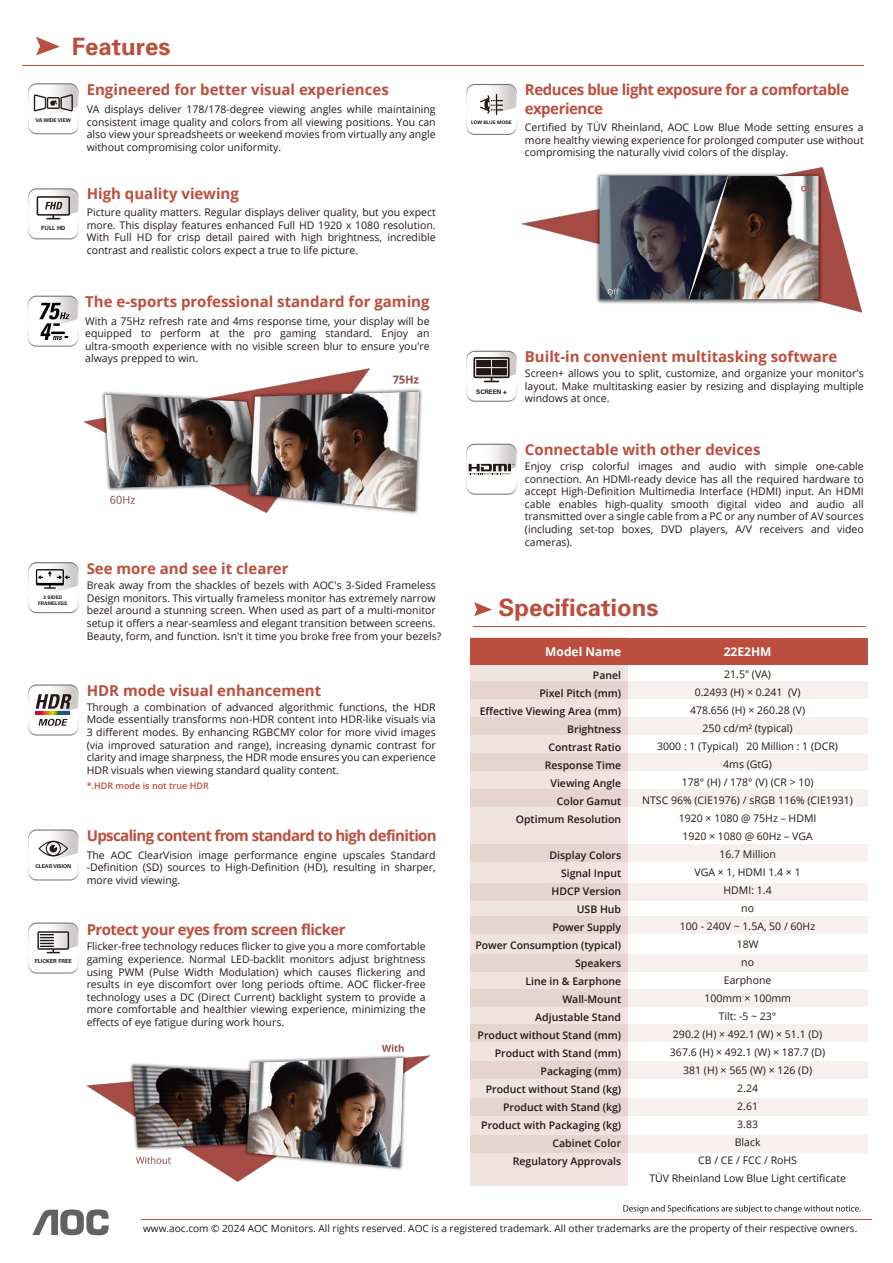
<style>
.page{position:relative;width:893px;height:1263px;background:#fff}
.page>*{position:absolute;margin:0;border:0;box-sizing:border-box;transform-origin:0 0}
.t1{font:700 24px "Univers";color:#bc4e3d}
.t2{font:700 15px "Open Sans";color:#bc4e3d}
.t3{font:700 15px/18.6px "Open Sans";letter-spacing:-.03em;color:#bc4e3d}
.t4{font:700 15px "Open Sans";letter-spacing:-.04em;color:#bc4e3d}
.t5{font:700 12px "Open Sans";color:#fff}
.t6{font:10.5px/12.6px "Open Sans";color:#221815;text-align:justify}
.t7{font:600 10.5px/18px "Open Sans";color:#221815;text-align:right}
.t8{font:10.05px "Open Sans";color:#221815}
.t9{font:600 9px "Open Sans";color:#bc4e3d}
.t10{font:700 6.3px "Univers LT Std";color:#221815}
.t11{font:700 5.85px "Univers LT Std";color:#221815}
.t12{font:700 5.55px "Univers LT Std";color:#221815}
.t13{font:700 5.25px "Univers LT Std";color:#221815}
.t14{font:700 5.1px "Univers LT Std";color:#221815}
.t15{font:700 4.8px/5.8px "Univers LT Std";color:#221815;text-align:center}
</style>
<div class="page">
<hr style="left:473px;top:626px;width:393px;height:1px;background:#bc4e3d">
<hr style="left:22px;top:65px;width:842px;height:1px;background:#bc4e3d">
<hr style="left:141px;top:1219px;width:731px;height:1px;background:#bc4e3d">
<svg style="left:36px;top:37px;width:24px;height:18px"></svg>
<svg style="left:474px;top:602px;width:18px;height:14px"></svg>
<svg style="left:623px;top:1205px;width:237px;height:8px"></svg>
<svg style="left:466px;top:84px;width:51px;height:51px"></svg>
<svg style="left:32px;top:1209px;width:77px;height:26px"></svg>
<svg style="left:466px;top:351px;width:51px;height:51px"></svg>
<div style="left:470px;top:637px;width:158px;height:549px;background:#efe2e0"></div>
<div style="left:470px;top:637px;width:158px;height:27px;background:#bc4e3d"></div>
<div style="left:628px;top:637px;width:240px;height:27px;background:#bc4e3d"></div>
<svg style="left:470px;top:681px;width:398px;height:18px;fill:#f7f0ef"></svg>
<svg style="left:470px;top:717px;width:398px;height:18px;fill:#f7f0ef"></svg>
<svg style="left:470px;top:753px;width:398px;height:18px;fill:#f7f0ef"></svg>
<svg style="left:470px;top:789px;width:398px;height:18px;fill:#f7f0ef"></svg>
<svg style="left:470px;top:844px;width:398px;height:18px;fill:#f7f0ef"></svg>
<svg style="left:470px;top:883px;width:398px;height:17px;fill:#f7f0ef"></svg>
<svg style="left:470px;top:916px;width:398px;height:18px;fill:#f7f0ef"></svg>
<svg style="left:470px;top:954px;width:398px;height:18px;fill:#f7f0ef"></svg>
<svg style="left:470px;top:989px;width:398px;height:18px;fill:#f7f0ef"></svg>
<svg style="left:470px;top:1024px;width:398px;height:17px;fill:#f7f0ef"></svg>
<svg style="left:470px;top:1061px;width:398px;height:18px;fill:#f7f0ef"></svg>
<svg style="left:470px;top:1098px;width:398px;height:18px;fill:#f7f0ef"></svg>
<svg style="left:470px;top:1135px;width:398px;height:17px;fill:#f7f0ef"></svg>
<svg style="left:478px;top:444px;width:39px;height:51px"></svg>
<svg style="left:28px;top:922px;width:51px;height:51px"></svg>
<svg style="left:28px;top:188px;width:51px;height:51px"></svg>
<svg style="left:28px;top:562px;width:51px;height:51px"></svg>
<svg style="left:28px;top:684px;width:51px;height:51px"></svg>
<svg style="left:28px;top:829px;width:51px;height:51px"></svg>
<svg style="left:28px;top:83px;width:51px;height:51px"></svg>
<img style="left:521px;top:167px;width:342px;height:146px">
<img style="left:86px;top:1044px;width:345px;height:138px">
<svg style="left:28px;top:296px;width:51px;height:51px"></svg>
<img style="left:83px;top:359px;width:395px;height:155px">
<h1 class="t1" style="left:72px;top:32px;width:100px">Features</h1>
<p class="t14" style="left:36px;top:117px;width:37px">VA WIDE VIEW</p>
<p class="t11" style="left:41px;top:225px;width:26px">FULL HD</p>
<h2 class="t2" style="left:87px;top:79px;width:304px">Engineered for better visual experiences</h2>
<p class="t6" style="left:87px;top:103px;width:350px">VA displays deliver 178/178-degree viewing angles while maintaining consistent image quality and colors from all viewing positions. You can also view your spreadsheets or weekend movies from virtually any angle without compromising color uniformity.</p>
<h2 class="t2" style="left:87px;top:183px;width:154px">High quality viewing</h2>
<p class="t6" style="left:87px;top:206px;width:350px">Picture quality matters. Regular displays deliver quality, but you expect more. This display features enhanced Full HD 1920 x 1080 resolution.<br>With Full HD for crisp detail paired with high brightness, incredible contrast and realistic colors expect a true to life picture.</p>
<h2 class="t2" style="left:85px;top:291px;width:346px">The e-sports professional standard for gaming</h2>
<p class="t6" style="left:85px;top:314px;width:346px">With a 75Hz refresh rate and 4ms response time, your display will be equipped to perform at the pro gaming standard. Enjoy an ultra-smooth experience with no visible screen blur to ensure you're always prepped to win.</p>
<p class="t15" style="left:38px;top:594px;width:31px">3 SIDED<br>FRAMELESS</p>
<h2 class="t2" style="left:87px;top:558px;width:203px">See more and see it clearer</h2>
<p class="t6" style="left:87px;top:579px;width:356px;text-align:left">Break away from the shackles of bezels with AOC's 3-Sided Frameless Design monitors. This virtually frameless monitor has extremely narrow bezel around a stunning screen. When used as part of a multi-monitor setup it offers a near-seamless and elegant transition between screens.<br>Beauty, form, and function. Isn't it time you broke free from your bezels?</p>
<h2 class="t2" style="left:87px;top:679px;width:236px">HDR mode visual enhancement</h2>
<p class="t6" style="left:87px;top:700px;width:350px">Through a combination of advanced algorithmic functions, the HDR Mode essentially transforms non-HDR content into HDR-like visuals via 3 different modes. By enhancing RGBCMY color for more vivid images (via improved saturation and range), increasing dynamic contrast for clarity and image sharpness, the HDR mode ensures you can experience HDR visuals when viewing standard quality content.</p>
<p class="t9" style="left:87px;top:779px;width:124px">*.HDR mode is not true HDR</p>
<p class="t13" style="left:35px;top:863px;width:38px">CLEAR VISION</p>
<p class="t12" style="left:35px;top:958px;width:38px">FLICKER FREE</p>
<h2 class="t4" style="left:87px;top:824px;width:352px">Upscaling content from standard to high definition</h2>
<p class="t6" style="left:87px;top:848px;width:350px">The AOC ClearVision image performance engine upscales Standard -Definition (SD) sources to High-Definition (HD), resulting in sharper, more vivid viewing.</p>
<h2 class="t3" style="left:87px;top:920px;width:260px">Protect your eyes from screen flicker</h2>
<p class="t6" style="left:87px;top:940px;width:340px">Flicker-free technology reduces flicker to give you a more comfortable gaming experience. Normal LED-backlit monitors adjust brightness using PWM (Pulse Width Modulation) which causes flickering and results in eye discomfort over long periods oftime. AOC flicker-free technology uses a DC (Direct Current) backlight system to provide a more comfortable and healthier viewing experience, minimizing the effects of eye fatigue during work hours.</p>
<h2 class="t3" style="left:525px;top:80px;width:326px">Reduces blue light exposure for a comfortable experience</h2>
<p class="t15" style="left:471px;top:119px;width:42px">LOW BLUE MODE</p>
<p class="t6" style="left:525px;top:121px;width:340px">Certified by TÜV Rheinland, AOC Low Blue Mode setting ensures a more healthy viewing experience for prolonged computer use without compromising the naturally vivid colors of the display.</p>
<p class="t10" style="left:476px;top:388px;width:32px">SCREEN +</p>
<h2 class="t2" style="left:525px;top:346px;width:314px">Built-in convenient multitasking software</h2>
<p class="t6" style="left:525px;top:367px;width:340px">Screen+ allows you to split, customize, and organize your monitor's layout. Make multitasking easier by resizing and displaying multiple windows at once.</p>
<h2 class="t2" style="left:525px;top:439px;width:237px">Connectable with other devices</h2>
<p class="t6" style="left:525px;top:459px;width:340px">Enjoy crisp colorful images and audio with simple one-cable connection. An HDMI-ready device has all the required hardware to accept High-Definition Multimedia Interface (HDMI) input. An HDMI cable enables high-quality smooth digital video and audio all transmitted over a single cable from a PC or any number of AV sources (including set-top boxes, DVD players, A/V receivers and video cameras).</p>
<h1 class="t1" style="left:499px;top:593px;width:162px">Specifications</h1>
<p class="t5" style="left:545px;top:643px;width:78px">Model Name</p>
<p class="t5" style="left:724px;top:643px;width:49px">22E2HM</p>
<p class="t7" style="left:480px;top:666px;width:143px">Panel<br>Pixel Pitch (mm)<br>Effective Viewing Area (mm)<br>Brightness<br>Contrast Ratio<br>Response Time<br>Viewing Angle<br>Color Gamut<br>Optimum Resolution</p>
<p class="t7" style="left:475px;top:846px;width:147px">Display Colors<br>Signal Input<br>HDCP Version<br>USB Hub<br>Power Supply<br>Power Consumption (typical)<br>Speakers<br>Line in &amp; Earphone<br>Wall-Mount<br>Adjustable Stand<br>Product without Stand (mm)<br>Product with Stand (mm)<br>Packaging (mm)<br>Product without Stand (kg)<br>Product with Stand (kg)<br>Product with Packaging (kg)<br>Cabinet Color<br>Regulatory Approvals</p>
<p class="t6" style="left:642px;top:664px;width:212px;line-height:18px;text-align:center">21.5" (VA)<br>0.2493 (H) × 0.241 (V)<br>478.656 (H) × 260.28 (V)<br>250 cd/m² (typical)<br>3000 : 1 (Typical) 20 Million : 1 (DCR)<br>4ms (GtG)<br>178° (H) / 178° (V) (CR &gt; 10)<br>NTSC 96% (CIE1976) / sRGB 116% (CIE1931)<br>1920 × 1080 @ 75Hz – HDMI<br>1920 × 1080 @ 60Hz – VGA<br>16.7 Million<br>VGA × 1, HDMI 1.4 × 1<br>HDMI: 1.4<br>no<br>100 - 240V ~ 1.5A, 50 / 60Hz<br>18W<br>no<br>Earphone<br>100mm × 100mm<br>Tilt: -5 ~ 23°<br>290.2 (H) × 492.1 (W) × 51.1 (D)<br>367.6 (H) × 492.1 (W) × 187.7 (D)<br>381 (H) × 565 (W) × 126 (D)<br>2.24<br>2.61<br>3.83<br>Black<br>CB / CE / FCC / RoHS<br>TÜV Rheinland Low Blue Light certificate</p>
<p class="t8" style="left:143px;top:1221px;width:716px">www.aoc.com © 2024 AOC Monitors. All rights reserved. AOC is a registered trademark. All other trademarks are the property of their respective owners.</p>
</div>
